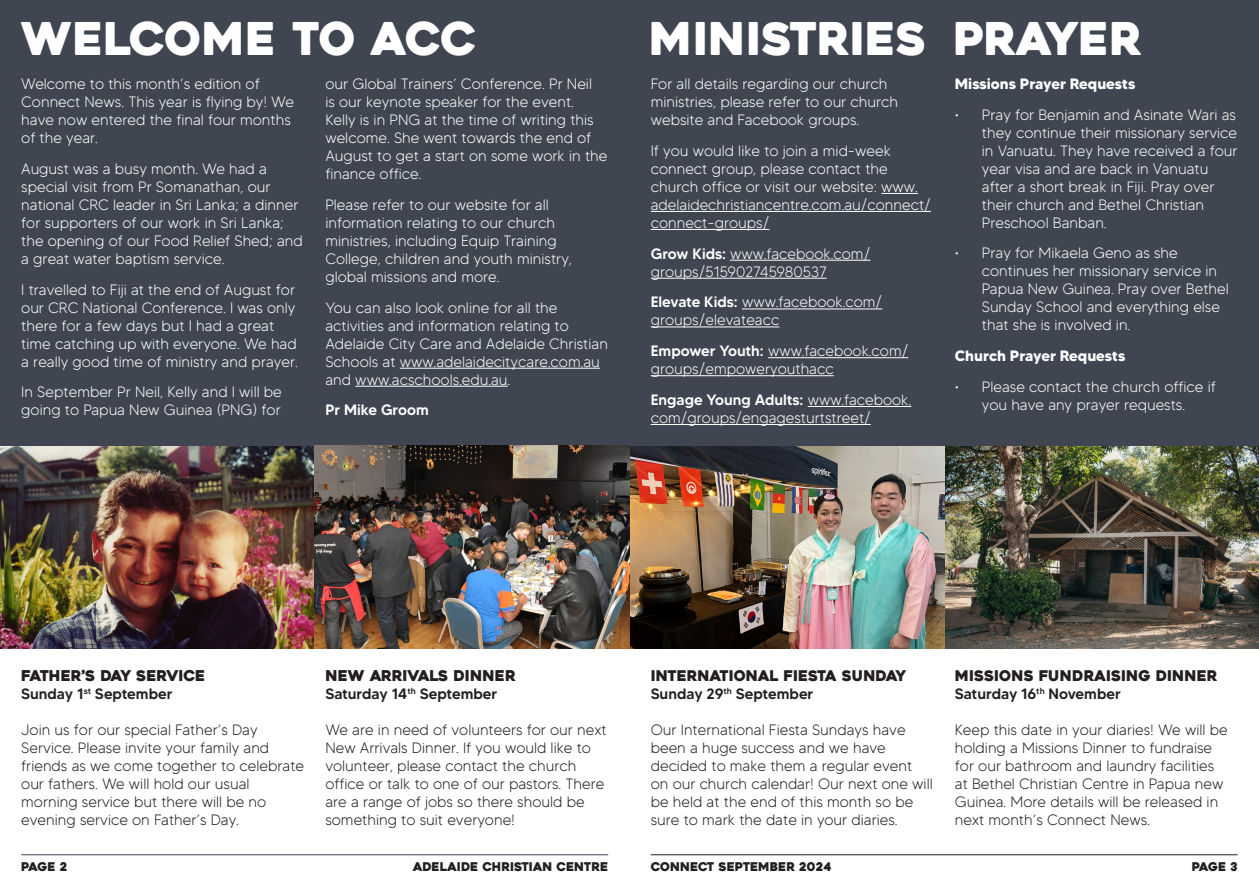
<style>
.page{position:relative;width:1259px;height:893px;background:#fff}
.page>*{position:absolute;margin:0;border:0;box-sizing:border-box;transform-origin:0 0}
.Calendar_Day_Names{font:45px "Heavitas";color:#fff}
.Calendar_Day_Names-2{font:300 15px/18px "MADETOMMY";color:#fff}
.Calendar_Day_Names-3{font:300 15px/18px "MADETOMMY";color:#231f20}
.Calendar_Day_Names-4{font:500 15px "MADETOMMY";color:#231f20}
.Calendar_Day_Names-5{font:700 15px "MADETOMMY";color:#fff}
.Calendar_Day_Names-6{font:500 15px "MADETOMMY";color:#fff}
.Calendar_Day_Names-7{font:14.85px "Heavitas";color:#231f20}
.Calendar_Day_Names-8{font:14.7px "Heavitas";color:#231f20}
.t1{font:12px "Heavitas";color:#231f20}
.s1{font-weight:500}
</style>
<div class="page">
<hr style="left:21px;top:854px;width:587px;height:1px;background:#404651">
<hr style="left:651px;top:854px;width:586px;height:1px;background:#231f20">
<div style="left:0;top:0;width:1259px;height:446px;background:#404651"></div>
<hr style="left:881px;top:193px;width:37px;height:1px;background:#fff">
<hr style="left:651px;top:211px;width:280px;height:1px;background:#fff">
<hr style="left:651px;top:229px;width:118px;height:1px;background:#fff">
<hr style="left:730px;top:260px;width:140px;height:1px;background:#fff">
<hr style="left:651px;top:278px;width:176px;height:1px;background:#fff">
<hr style="left:742px;top:309px;width:140px;height:1px;background:#fff">
<hr style="left:651px;top:327px;width:128px;height:1px;background:#fff">
<hr style="left:768px;top:357px;width:140px;height:1px;background:#fff">
<hr style="left:651px;top:375px;width:182px;height:1px;background:#fff">
<hr style="left:807px;top:406px;width:104px;height:1px;background:#fff">
<hr style="left:651px;top:424px;width:220px;height:1px;background:#fff">
<hr style="left:400px;top:368px;width:200px;height:1px;background:#fff">
<hr style="left:355px;top:386px;width:152px;height:1px;background:#fff">
<img style="left:0;top:446px;width:1259px;height:202px">
<p class="Calendar_Day_Names" style="left:21px;top:11px;width:456px">WELCOME TO ACC</p>
<p class="Calendar_Day_Names-2" style="left:21px;top:75px;width:274px">Welcome to this month’s edition of<br>Connect News. This year is flying by! We have now entered the final four months of the year.</p>
<p class="Calendar_Day_Names-2" style="left:21px;top:160px;width:283px">August was a busy month. We had a special visit from Pr Somanathan, our national CRC leader in Sri Lanka; a dinner for supporters of our work in Sri Lanka; the opening of our Food Relief Shed; and a great water baptism service.</p>
<p class="Calendar_Day_Names-2" style="left:21px;top:280px;width:278px">I travelled to Fiji at the end of August for our CRC National Conference. I was only there for a few days but I had a great time catching up with everyone. We had a really good time of ministry and prayer.</p>
<p class="Calendar_Day_Names-2" style="left:21px;top:383px;width:262px">In September Pr Neil, Kelly and I will be going to Papua New Guinea (PNG) for</p>
<p class="Calendar_Day_Names-2" style="left:325px;top:75px;width:283px">our Global Trainers’ Conference. Pr Neil<br>is our keynote speaker for the event.<br>Kelly is in PNG at the time of writing this welcome. She went towards the end of August to get a start on some work in the finance office.</p>
<p class="Calendar_Day_Names-2" style="left:325px;top:196px;width:248px">Please refer to our website for all information relating to our church ministries, including Equip Training College, children and youth ministry, global missions and more.</p>
<p class="Calendar_Day_Names-2" style="left:325px;top:298px;width:284px">You can also look online for all the activities and information relating to Adelaide City Care and Adelaide Christian Schools at www.adelaidecitycare.com.au and www.acschools.edu.au.</p>
<p class="Calendar_Day_Names-6" style="left:325px;top:401px;width:105px">Pr Mike Groom</p>
<p class="Calendar_Day_Names" style="left:649px;top:11px;width:279px">MINISTRIES</p>
<p class="Calendar_Day_Names-2" style="left:651px;top:75px;width:249px">For all details regarding our church ministries, please refer to our church website and Facebook groups.</p>
<p class="Calendar_Day_Names-2" style="left:651px;top:142px;width:282px">If you would like to join a mid-week connect group, please contact the church office or visit our website: www. adelaidechristiancentre.com.au/connect/ connect-groups/</p>
<p class="Calendar_Day_Names-2" style="left:651px;top:244px;width:221px"><span class="s1">Grow Kids:</span> www.facebook.com/ groups/515902745980537</p>
<p class="Calendar_Day_Names-2" style="left:651px;top:293px;width:233px"><span class="s1">Elevate Kids:</span> www.facebook.com/ groups/elevateacc</p>
<p class="Calendar_Day_Names-2" style="left:651px;top:342px;width:259px"><span class="s1">Empower Youth:</span> www.facebook.com/ groups/empoweryouthacc</p>
<p class="Calendar_Day_Names-2" style="left:651px;top:391px;width:262px"><span class="s1">Engage Young Adults:</span> www.facebook. com/groups/engagesturtstreet/</p>
<p class="Calendar_Day_Names" style="left:953px;top:11px;width:190px">PRAYER</p>
<p class="Calendar_Day_Names-5" style="left:955px;top:74px;width:182px">Missions Prayer Requests</p>
<p class="Calendar_Day_Names-2" style="left:982px;top:105px;width:257px;text-indent:-27px">• Pray for Benjamin and Asinate Wari as they continue their missionary service in Vanuatu. They have received a four year visa and are back in Vanuatu after a short break in Fiji. Pray over their church and Bethel Christian Preschool Banban.</p>
<p class="Calendar_Day_Names-2" style="left:982px;top:244px;width:248px;text-indent:-27px">• Pray for Mikaela Geno as she continues her missionary service in<br>Papua New Guinea. Pray over Bethel<br>Sunday School and everything else that she is involved in.</p>
<p class="Calendar_Day_Names-5" style="left:955px;top:347px;width:172px">Church Prayer Requests</p>
<p class="Calendar_Day_Names-2" style="left:955px;top:378px;width:262px;text-align:center">• Please contact the church office if you have any prayer requests.</p>
<p class="Calendar_Day_Names-7" style="left:21px;top:666px;width:186px">FATHER’S DAY SERVICE</p>
<p class="Calendar_Day_Names-4" style="left:21px;top:684px;width:153px">Sunday 1<sup>st</sup> September</p>
<p class="Calendar_Day_Names-3" style="left:21px;top:720px;width:284px">Join us for our special Father’s Day Service. Please invite your family and friends as we come together to celebrate our fathers. We will hold our usual morning service but there will be no evening service on Father’s Day.</p>
<p class="Calendar_Day_Names-7" style="left:325px;top:666px;width:192px">NEW ARRIVALS DINNER</p>
<p class="Calendar_Day_Names-4" style="left:325px;top:684px;width:173px">Saturday 14<sup>th</sup> September</p>
<p class="Calendar_Day_Names-3" style="left:325px;top:720px;width:283px">We are in need of volunteers for our next New Arrivals Dinner. If you would like to volunteer, please contact the church office or talk to one of our pastors. There are a range of jobs so there should be something to suit everyone!</p>
<p class="Calendar_Day_Names-8" style="left:651px;top:666px;width:257px">INTERNATIONAL FIESTA SUNDAY</p>
<p class="Calendar_Day_Names-4" style="left:651px;top:684px;width:164px">Sunday 29<sup>th</sup> September</p>
<p class="Calendar_Day_Names-3" style="left:651px;top:720px;width:283px">Our International Fiesta Sundays have been a huge success and we have decided to make them a regular event on our church calendar! Our next one will be held at the end of this month so be sure to mark the date in your diaries.</p>
<p class="Calendar_Day_Names-8" style="left:955px;top:667px;width:264px">MISSIONS FUNDRAISING DINNER</p>
<p class="Calendar_Day_Names-4" style="left:955px;top:684px;width:167px">Saturday 16<sup>th</sup> November</p>
<p class="Calendar_Day_Names-3" style="left:955px;top:721px;width:274px">Keep this date in your diaries! We will be holding a Missions Dinner to fundraise for our bathroom and laundry facilities at Bethel Christian Centre in Papua new Guinea. More details will be released in next month’s Connect News.</p>
<p class="t1" style="left:21px;top:859px;width:48px">PAGE 2</p>
<p class="t1" style="left:413px;top:859px;width:196px">ADELAIDE CHRISTIAN CENTRE</p>
<p class="t1" style="left:651px;top:859px;width:182px">CONNECT SEPTEMBER 2024</p>
<p class="t1" style="left:1191px;top:859px;width:47px">PAGE 3</p>
</div>
